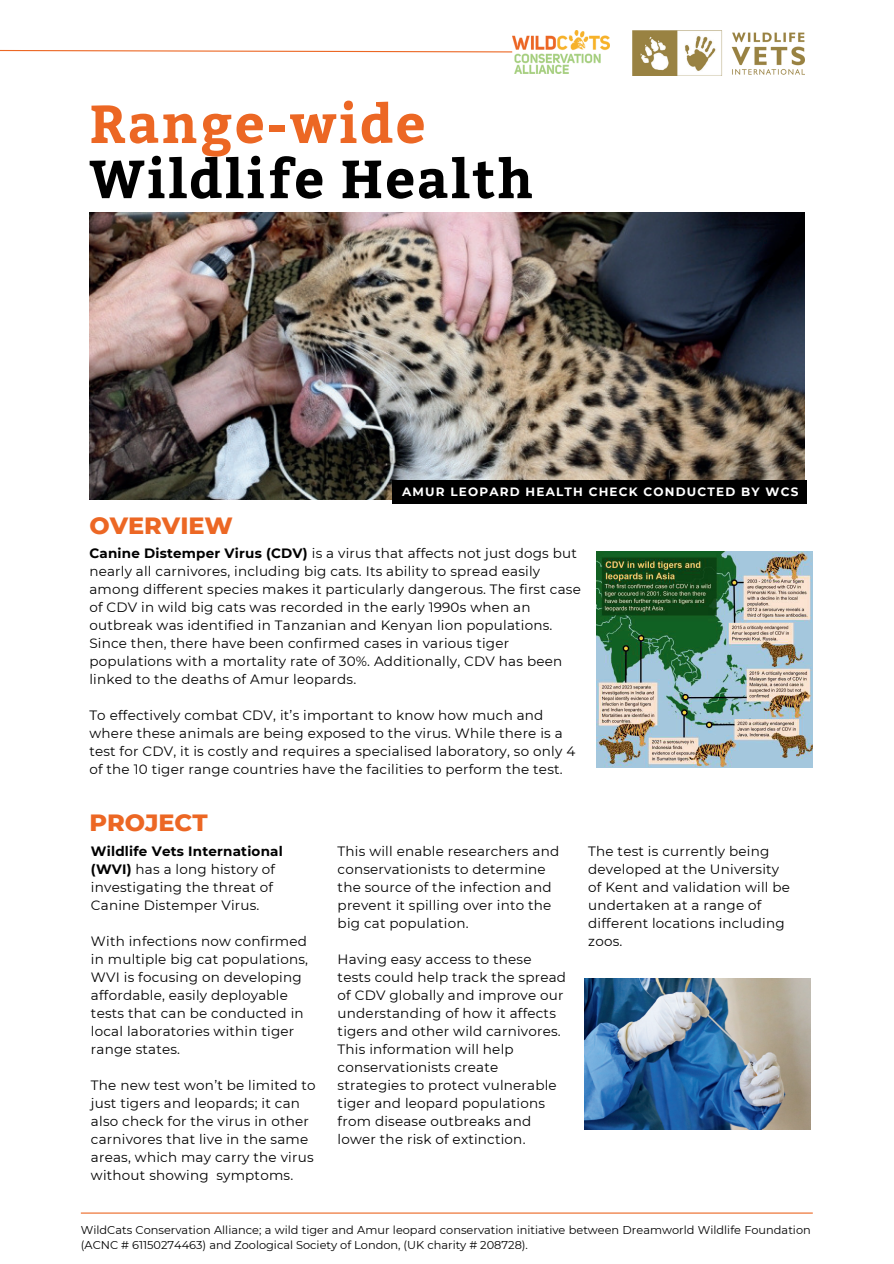
<style>
.page{position:relative;width:894px;height:1264px;background:#fff}
.page>*{position:absolute;margin:0;border:0;box-sizing:border-box;transform-origin:0 0}
.t1{font:700 53.4px "Bitter";letter-spacing:.04em;color:#000}
.t2{font:700 53.4px "Bitter";letter-spacing:.04em;color:#ec6724}
.t3{font:800 24px "Montserrat";color:#ec6724}
.t4{font:13.5px/18px "Montserrat";letter-spacing:.015em;color:#000}
.t5{font:700 12px "Montserrat";letter-spacing:.1em;color:#fff}
.t6{font:11.4px/15.1px "Montserrat";color:#000}
.s1{font-weight:700}
</style>
<div class="page">
<svg style="left:0;top:49px;width:512px;height:4px"></svg>
<hr style="left:81px;top:1212px;width:731px;height:1px;background:#ec6724">
<img style="left:512px;top:30px;width:97px;height:43px">
<img style="left:89px;top:212px;width:715px;height:287px">
<img style="left:632px;top:30px;width:172px;height:45px">
<img style="left:596px;top:551px;width:216px;height:216px">
<img style="left:584px;top:978px;width:226px;height:151px">
<div style="left:392px;top:480px;width:414px;height:24px;background:#000"></div>
<h1 class="t2" style="left:89px;top:92px;width:337px">Range-wide</h1>
<h1 class="t1" style="left:89px;top:147px;width:445px">Wildlife Health</h1>
<h2 class="t3" style="left:89px;top:508px;width:145px">OVERVIEW</h2>
<p class="t5" style="left:402px;top:482px;width:398px">AMUR LEOPARD HEALTH CHECK CONDUCTED BY WCS</p>
<p class="t4" style="left:89px;top:543px;width:493px"><span class="s1">Canine Distemper Virus (CDV)</span> is a virus that affects not just dogs but nearly all carnivores, including big cats. Its ability to spread easily among different species makes it particularly dangerous. The first case of CDV in wild big cats was recorded in the early 1990s when an outbreak was identified in Tanzanian and Kenyan lion populations.<br>Since then, there have been confirmed cases in various tiger populations with a mortality rate of 30%. Additionally, CDV has been linked to the deaths of Amur leopards.</p>
<p class="t4" style="left:89px;top:705px;width:487px">To effectively combat CDV, it’s important to know how much and where these animals are being exposed to the virus. While there is a test for CDV, it is costly and requires a specialised laboratory, so only 4 of the 10 tiger range countries have the facilities to perform the test.</p>
<h2 class="t3" style="left:89px;top:805px;width:120px">PROJECT</h2>
<p class="t4" style="left:91px;top:841px;width:193px"><span class="s1">Wildlife Vets International (WVI)</span> has a long history of investigating the threat of<br>Canine Distemper Virus.</p>
<p class="t4" style="left:91px;top:931px;width:219px">With infections now confirmed in multiple big cat populations,<br>WVI is focusing on developing affordable, easily deployable tests that can be conducted in local laboratories within tiger range states.</p>
<p class="t4" style="left:91px;top:1075px;width:226px">The new test won’t be limited to just tigers and leopards; it can also check for the virus in other carnivores that live in the same areas, which may carry the virus without showing symptoms.</p>
<p class="t4" style="left:337px;top:841px;width:223px">This will enable researchers and conservationists to determine the source of the infection and prevent it spilling over into the big cat population.</p>
<p class="t4" style="left:337px;top:949px;width:230px">Having easy access to these tests could help track the spread of CDV globally and improve our understanding of how it affects tigers and other wild carnivores.<br>This information will help conservationists create strategies to protect vulnerable tiger and leopard populations from disease outbreaks and lower the risk of extinction.</p>
<p class="t4" style="left:588px;top:841px;width:203px">The test is currently being developed at the University of Kent and validation will be undertaken at a range of different locations including zoos.</p>
<p class="t6" style="left:81px;top:1221px;width:731px">WildCats Conservation Alliance; a wild tiger and Amur leopard conservation initiative between Dreamworld Wildlife Foundation (ACNC # 61150274463) and Zoological Society of London, (UK charity # 208728).</p>
</div>
